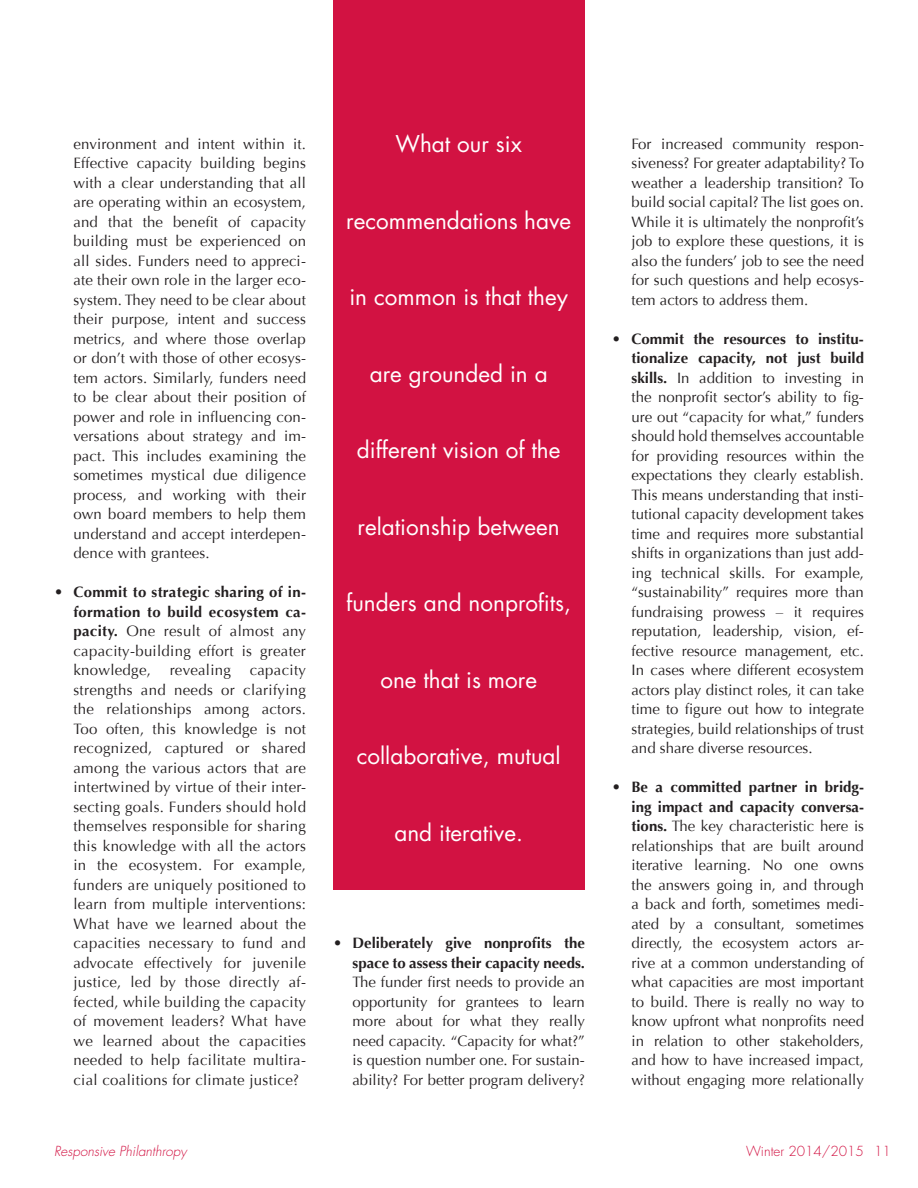
<style>
.page{position:relative;width:918px;height:1188px;background:#fff}
.page>*{position:absolute;margin:0;border:0;box-sizing:border-box;transform-origin:0 0}
.t1{font:22.5px "Futura";color:#fff}
.t2{font:15px/19.5px "Optima";color:#231f20;text-align:justify}
.t3{font:700 15px/19.5px "Optima";color:#231f20;text-align:right}
.t4{font:italic 300 13.5px "Futura";color:#d21242}
.t5{font:300 13.5px "Futura";color:#d21242}
.s1{font-weight:700}
.s2{font-weight:400}
</style>
<div class="page">
<div style="left:333px;top:0;width:252px;height:889px;background:#d21242"></div>
<p class="t2" style="left:74px;top:134px;width:234px">environment and intent within it.<br>Effective capacity building begins with a clear understanding that all are operating within an ecosystem, and that the benefit of capacity building must be experienced on all sides. Funders need to appreci&shy;ate their own role in the larger eco&shy;system. They need to be clear about their purpose, intent and success metrics, and where those overlap or don’t with those of other ecosys&shy;tem actors. Similarly, funders need to be clear about their position of power and role in influencing con&shy;versations about strategy and im&shy;pact. This includes examining the sometimes mystical due diligence process, and working with their own board members to help them understand and accept interdepen&shy;dence with grantees.</p>
<p class="t2" style="left:74px;top:583px;width:234px;text-indent:-20px">• <span class="s1">Commit to strategic sharing of in&shy;formation to build ecosystem ca&shy;pacity.</span> One result of almost any capacity-building effort is greater knowledge, revealing capacity strengths and needs or clarifying the relationships among actors.<br>Too often, this knowledge is not recognized, captured or shared among the various actors that are intertwined by virtue of their inter&shy;secting goals. Funders should hold themselves responsible for sharing this knowledge with all the actors in the ecosystem. For example, funders are uniquely positioned to learn from multiple interventions:<br>What have we learned about the capacities necessary to fund and advocate effectively for juvenile justice, led by those directly af&shy;fected, while building the capacity of movement leaders? What have we learned about the capacities needed to help facilitate multira&shy;cial coalitions for climate justice?</p>
<h1 class="t1" style="left:395px;top:130px;width:128px">What our six</h1>
<h1 class="t1" style="left:346px;top:206px;width:226px">recommendations have</h1>
<h1 class="t1" style="left:349px;top:283px;width:220px">in common is that they</h1>
<h1 class="t1" style="left:370px;top:359px;width:180px">are grounded in a</h1>
<h1 class="t1" style="left:357px;top:436px;width:205px">different vision of the</h1>
<h1 class="t1" style="left:358px;top:512px;width:204px">relationship between</h1>
<h1 class="t1" style="left:346px;top:589px;width:226px">funders and nonprofits,</h1>
<h1 class="t1" style="left:380px;top:665px;width:158px">one that is more</h1>
<h1 class="t1" style="left:357px;top:742px;width:205px">collaborative, mutual</h1>
<h1 class="t1" style="left:394px;top:818px;width:130px">and iterative.</h1>
<p class="t3" style="left:333px;top:934px;width:254px"><span class="s2">•</span> Deliberately give nonprofits the space to assess their capacity needs.</p>
<p class="t2" style="left:352px;top:973px;width:234px">The funder first needs to provide an opportunity for grantees to learn more about for what they really need capacity. “Capacity for what?” is question number one. For sustain&shy;ability? For better program delivery?</p>
<p class="t2" style="left:631px;top:134px;width:234px">For increased community respon&shy;siveness? For greater adaptability? To weather a leadership transition? To build social capital? The list goes on.<br>While it is ultimately the nonprofit’s job to explore these questions, it is also the funders’ job to see the need for such questions and help ecosys&shy;tem actors to address them.</p>
<p class="t2" style="left:631px;top:329px;width:234px;text-indent:-20px">• <span class="s1">Commit the resources to institu&shy;tionalize capacity, not just build skills.</span> In addition to investing in the nonprofit sector’s ability to fig&shy;ure out “capacity for what,” funders should hold themselves accountable for providing resources within the expectations they clearly establish.<br>This means understanding that insti&shy;tutional capacity development takes time and requires more substantial shifts in organizations than just add&shy;ing technical skills. For example, “sustainability” requires more than fundraising prowess – it requires reputation, leadership, vision, ef&shy;fective resource management, etc.<br>In cases where different ecosystem actors play distinct roles, it can take time to figure out how to integrate strategies, build relationships of trust and share diverse resources.</p>
<p class="t2" style="left:631px;top:778px;width:234px;text-indent:-20px">• <span class="s1">Be a committed partner in bridg&shy;ing impact and capacity conversa&shy;tions.</span> The key characteristic here is relationships that are built around iterative learning. No one owns the answers going in, and through a back and forth, sometimes medi&shy;ated by a consultant, sometimes directly, the ecosystem actors ar&shy;rive at a common understanding of what capacities are most important to build. There is really no way to know upfront what nonprofits need in relation to other stakeholders, and how to have increased impact, without engaging more relationally</p>
<p class="t4" style="left:54px;top:1143px;width:134px">Responsive Philanthropy</p>
<p class="t5" style="left:746px;top:1143px;width:146px">Winter 2014/2015 11</p>
</div>
